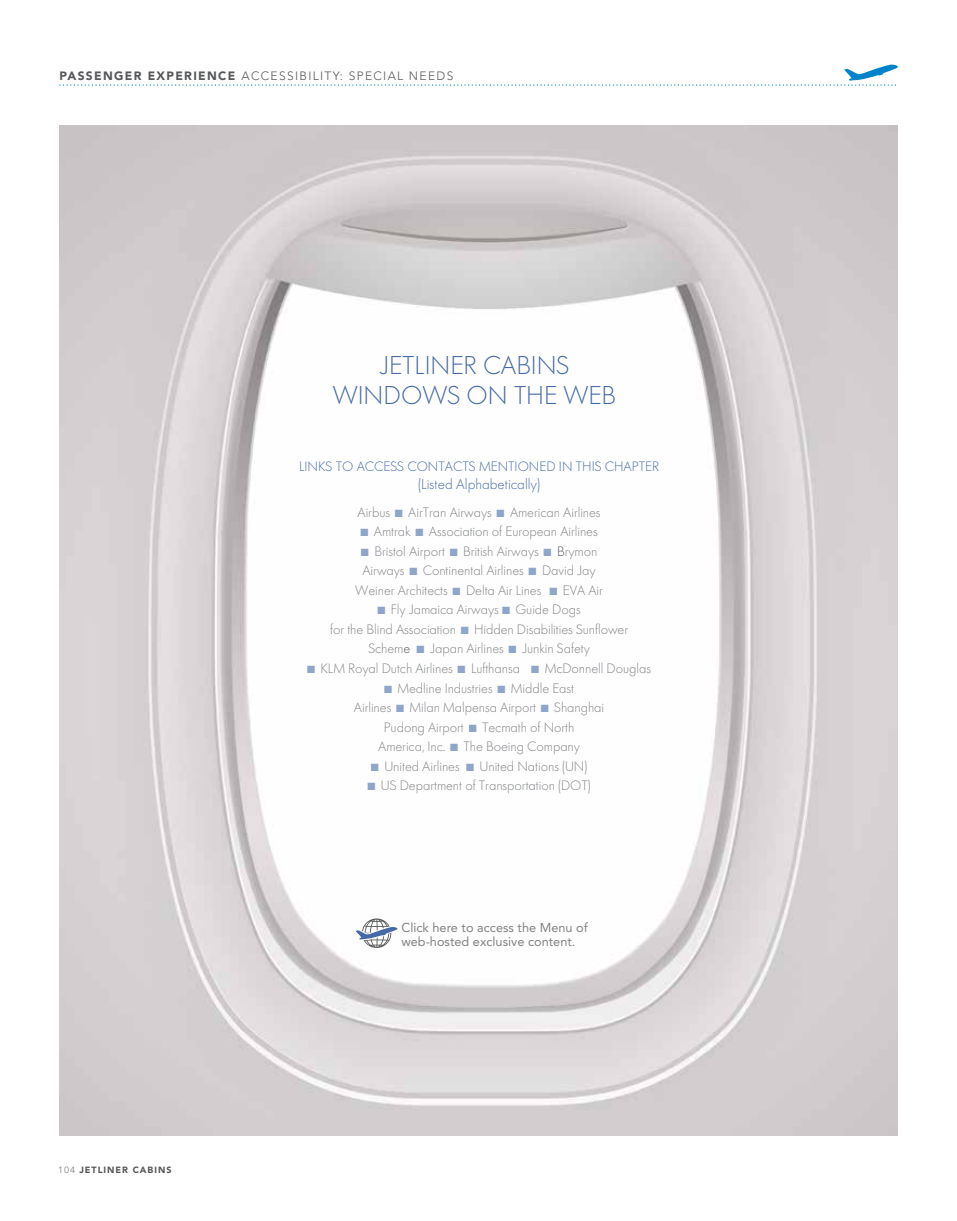
<style>
.page{position:relative;width:957px;height:1221px;background:#fff}
.page>*{position:absolute;margin:0;border:0;box-sizing:border-box;transform-origin:0 0}
.t1{font:200 27px/30px "Futura SB";color:#456aa6;text-align:center}
.t2{font:200 15px "Futura SB";color:#456aa6}
.t3{font:200 14.25px/19.5px "Futura SB";letter-spacing:-.005em;color:#808285;text-align:center}
.t4{font:200 14.25px "Futura SB";color:#456aa6}
.t5{font:12.75px/14.2px "Avenir";color:#808285}
.t6{font:300 12px "Avenir LT Std";letter-spacing:.11em;color:#58595b}
.t7{font:900 9px "Avenir";letter-spacing:.11em;color:#58595b}
.s1{font-family:"Avenir";font-weight:900}
.s2{color:#8fa5ca}
.s3{color:#58595b}
.s4{font-family:"Avenir LT Std";font-weight:400;color:#808285}
</style>
<div class="page">
<img style="left:60px;top:125px;width:837px;height:1010px">
<svg style="left:59px;top:64px;width:839px;height:22px"></svg>
<svg style="left:354px;top:918px;width:44px;height:29px"></svg>
<p class="t6" style="left:60px;top:69px;width:395px"><span class="s1">PASSENGER EXPERIENCE</span> ACCESSIBILITY: SPECIAL NEEDS</p>
<h1 class="t1" style="left:333px;top:351px;width:285px">JETLINER CABINS<br>WINDOWS ON THE WEB</h1>
<p class="t4" style="left:299px;top:459px;width:361px">LINKS TO ACCESS CONTACTS MENTIONED IN THIS CHAPTER</p>
<p class="t2" style="left:418px;top:476px;width:124px">(Listed Alphabetically)</p>
<p class="t3" style="left:357px;top:503px;width:245px">Airbus <span class="s2">■</span> AirTran Airways <span class="s2">■</span> American Airlines</p>
<p class="t3" style="left:360px;top:522px;width:239px"><span class="s2">■</span> Amtrak <span class="s2">■</span> Association of European Airlines</p>
<p class="t3" style="left:355px;top:542px;width:249px"><span class="s2">■</span> Bristol Airport <span class="s2">■</span> British Airways <span class="s2">■</span> <span class="s3">B</span>rymon<br>Airways <span class="s2">■</span> Continental Airlines <span class="s2">■</span> David Jay<br>Weiner Architects <span class="s2">■</span> Delta Air Lines <span class="s2">■</span> EVA Air</p>
<p class="t3" style="left:330px;top:600px;width:300px"><span class="s2">■</span> Fly Jamaica Airways <span class="s2">■</span> Guide Dogs<br>for the Blind Association <span class="s2">■</span> Hidden Disabilities Sunflower<br>Schem<span class="s3">e</span> <span class="s2">■</span> Japan Airlines <span class="s2">■</span> Junkin Safety</p>
<p class="t3" style="left:307px;top:659px;width:346px"><span class="s2">■</span> KLM Royal Dutch Airlines <span class="s2">■</span> Lufthansa <span class="s2">■</span> McDonnell Douglas</p>
<p class="t3" style="left:354px;top:678px;width:252px"><span class="s2">■</span> Medline Industries <span class="s2">■</span> Middle East<br>Airlines <span class="s2">■</span> Milan Malpensa Airport <span class="s2">■</span> Shanghai Pudong Airport <span class="s2">■</span> Tecmath of North<br>America, Inc<span class="s3">.</span> <span class="s2">■</span> The Boeing Company</p>
<p class="t3" style="left:371px;top:756px;width:218px"><span class="s2">■</span> United Airlines <span class="s2">■</span> United Nations (UN)</p>
<p class="t3" style="left:367px;top:776px;width:225px"><span class="s2">■</span> US Department of Transportation (DOT)</p>
<p class="t7" style="left:58px;top:1164px;width:115px"><span class="s4">104</span> JETLINER CABINS</p>
<p class="t5" style="left:401px;top:920px;width:188px">Click here to access the Menu of web-hosted exclusive content.</p>
</div>
